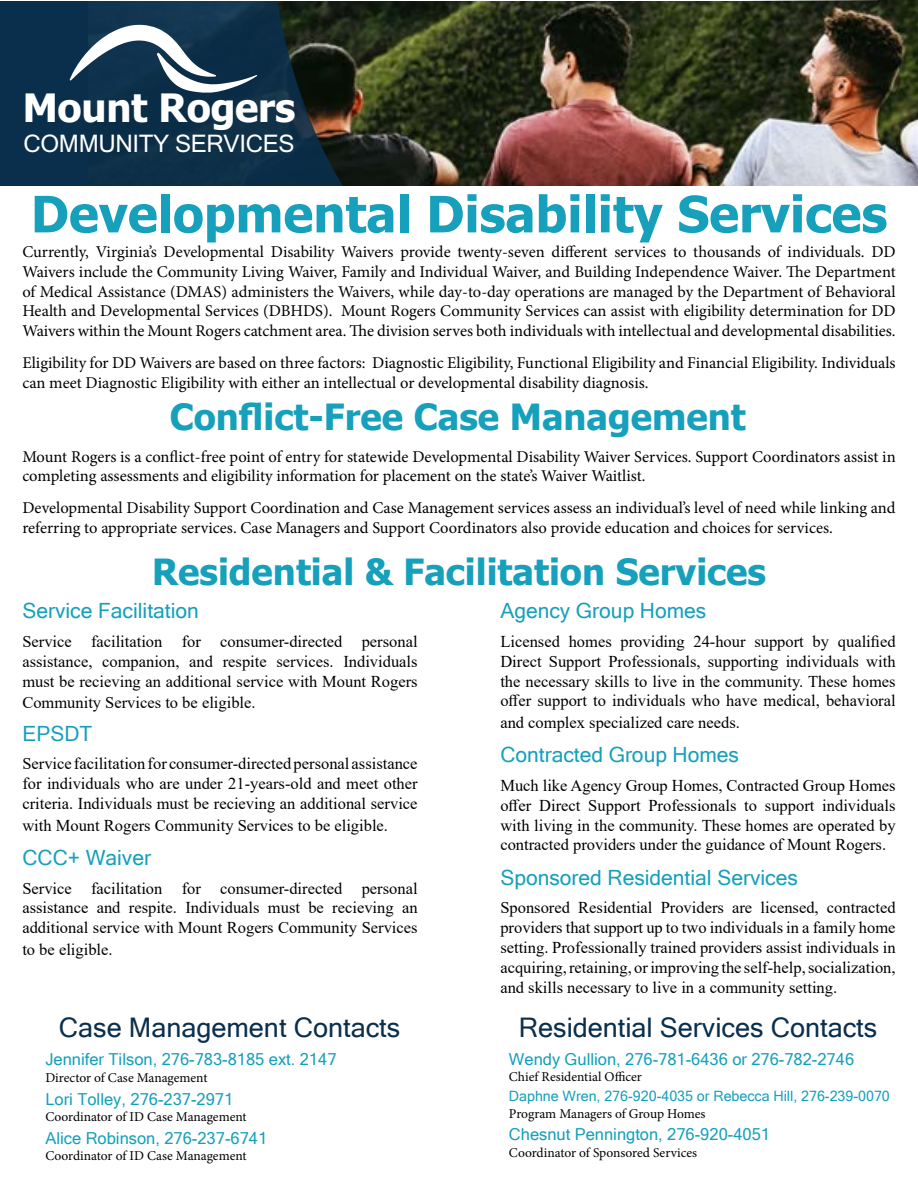
<style>
.page{position:relative;width:918px;height:1188px;background:#fff}
.page>*{position:absolute;margin:0;border:0;box-sizing:border-box;transform-origin:0 0}
.t1{font:700 50.25px "Tahoma";color:#16a0bb}
.t2{font:700 39.3px "Tahoma";letter-spacing:-.005em;color:#fff}
.t3{font:700 36px "Tahoma";color:#16a0bb}
.t4{font:27px "Microsoft Sans Serif";color:#0a2f4d}
.t5{font:24.15px "Microsoft Sans Serif";letter-spacing:-.015em;color:#fff}
.t6{font:21px "Microsoft Sans Serif";color:#16a0bb}
.t7{font:16.5px/19.8px "Times New Roman";color:#000;text-align:justify}
.t8{font:16.5px/19.8px "Minion Pro";color:#000}
.t9{font:16.5px "Microsoft Sans Serif";color:#16a0bb}
.t10{font:14.25px "Microsoft Sans Serif";color:#16a0bb}
.t11{font:13.5px "Minion Pro";letter-spacing:-.005em;color:#000}
</style>
<div class="page">
<img style="left:726px;top:0;width:192px;height:186px">
<img style="left:0;top:1px;width:726px;height:185px">
<hr style="left:0;top:0;width:878px;height:1px;background:#fff">
<svg style="left:70px;top:25px;width:187px;height:68px"></svg>
<h2 class="t2" style="left:23px;top:83px;width:274px">Mount Rogers</h2>
<h3 class="t5" style="left:23px;top:128px;width:273px">COMMUNITY SERVICES</h3>
<h1 class="t1" style="left:31px;top:179px;width:858px">Developmental Disability Services</h1>
<p class="t8" style="left:22px;top:242px;width:875px;text-align:justify">Currently, Virginia’s Developmental Disability Waivers provide twenty-seven different services to thousands of individuals. DD Waivers include the Community Living Waiver, Family and Individual Waiver, and Building Independence Waiver. The Department of Medical Assistance (DMAS) administers the Waivers, while day-to-day operations are managed by the Department of Behavioral Health and Developmental Services (DBHDS). Mount Rogers Community Services can assist with eligibility determination for DD Waivers within the Mount Rogers catchment area. The division serves both individuals with intellectual and developmental disabilities.</p>
<p class="t8" style="left:22px;top:353px;width:875px">Eligibility for DD Waivers are based on three factors: Diagnostic Eligibility, Functional Eligibility and Financial Eligibility. Individuals can meet Diagnostic Eligibility with either an intellectual or developmental disability diagnosis.</p>
<h3 class="t3" style="left:170px;top:392px;width:578px">Conflict-Free Case Management</h3>
<p class="t8" style="left:22px;top:447px;width:875px">Mount Rogers is a conflict-free point of entry for statewide Developmental Disability Waiver Services. Support Coordinators assist in completing assessments and eligibility information for placement on the state’s Waiver Waitlist.</p>
<p class="t8" style="left:22px;top:498px;width:875px">Developmental Disability Support Coordination and Case Management services assess an individual’s level of need while linking and referring to appropriate services. Case Managers and Support Coordinators also provide education and choices for services.</p>
<h3 class="t3" style="left:152px;top:546px;width:616px">Residential &amp; Facilitation Services</h3>
<p class="t6" style="left:22px;top:597px;width:178px">Service Facilitation</p>
<p class="t7" style="left:22px;top:631px;width:397px">Service facilitation for consumer-directed personal assistance, companion, and respite services. Individuals must be recieving an additional service with Mount Rogers</p>
<p class="t7" style="left:22px;top:692px;width:235px">Community Services to be eligible.</p>
<p class="t6" style="left:22px;top:720px;width:72px">EPSDT</p>
<p class="t7" style="left:22px;top:753px;width:397px">Service facilitation for consumer-directed personal assistance for individuals who are under 21-years-old and meet other criteria. Individuals must be recieving an additional service</p>
<p class="t7" style="left:22px;top:815px;width:367px">with Mount Rogers Community Services to be eligible.</p>
<p class="t6" style="left:22px;top:844px;width:130px">CCC+ Waiver</p>
<p class="t7" style="left:22px;top:878px;width:397px">Service facilitation for consumer-directed personal assistance and respite. Individuals must be recieving an additional service with Mount Rogers Community Services</p>
<p class="t7" style="left:22px;top:939px;width:92px">to be eligible.</p>
<h3 class="t4" style="left:59px;top:1010px;width:343px">Case Management Contacts</h3>
<p class="t9" style="left:45px;top:1048px;width:293px">Jennifer Tilson, 276-783-8185 ext. 2147</p>
<p class="t11" style="left:45px;top:1069px;width:164px">Director of Case Management</p>
<p class="t9" style="left:45px;top:1088px;width:189px">Lori Tolley, 276-237-2971</p>
<p class="t11" style="left:45px;top:1108px;width:203px">Coordinator of ID Case Management</p>
<p class="t9" style="left:45px;top:1127px;width:223px">Alice Robinson, 276-237-6741</p>
<p class="t11" style="left:45px;top:1147px;width:203px">Coordinator of ID Case Management</p>
<p class="t6" style="left:500px;top:597px;width:208px">Agency Group Homes</p>
<p class="t7" style="left:500px;top:631px;width:397px">Licensed homes providing 24-hour support by qualified Direct Support Professionals, supporting individuals with the necessary skills to live in the community. These homes offer support to individuals who have medical, behavioral</p>
<p class="t7" style="left:500px;top:712px;width:241px">and complex specialized care needs.</p>
<p class="t6" style="left:500px;top:741px;width:240px">Contracted Group Homes</p>
<p class="t7" style="left:500px;top:775px;width:397px">Much like Agency Group Homes, Contracted Group Homes offer Direct Support Professionals to support individuals with living in the community. These homes are operated by contracted providers under the guidance of Mount Rogers.</p>
<p class="t6" style="left:500px;top:864px;width:299px">Sponsored Residential Services</p>
<p class="t7" style="left:500px;top:897px;width:397px">Sponsored Residential Providers are licensed, contracted providers that support up to two individuals in a family home setting. Professionally trained providers assist individuals in acquiring, retaining, or improving the self-help, socialization, and skills necessary to live in a community setting.</p>
<h3 class="t4" style="left:519px;top:1010px;width:360px">Residential Services Contacts</h3>
<p class="t9" style="left:509px;top:1048px;width:347px">Wendy Gullion, 276-781-6436 or 276-782-2746</p>
<p class="t11" style="left:509px;top:1068px;width:135px">Chief Residential Officer</p>
<p class="t10" style="left:509px;top:1087px;width:382px">Daphne Wren, 276-920-4035 or Rebecca Hill, 276-239-0070</p>
<p class="t11" style="left:509px;top:1104px;width:198px">Program Managers of Group Homes</p>
<p class="t9" style="left:509px;top:1124px;width:263px">Chesnut Pennington, 276-920-4051</p>
<p class="t11" style="left:509px;top:1143px;width:190px">Coordinator of Sponsored Services</p>
</div>
